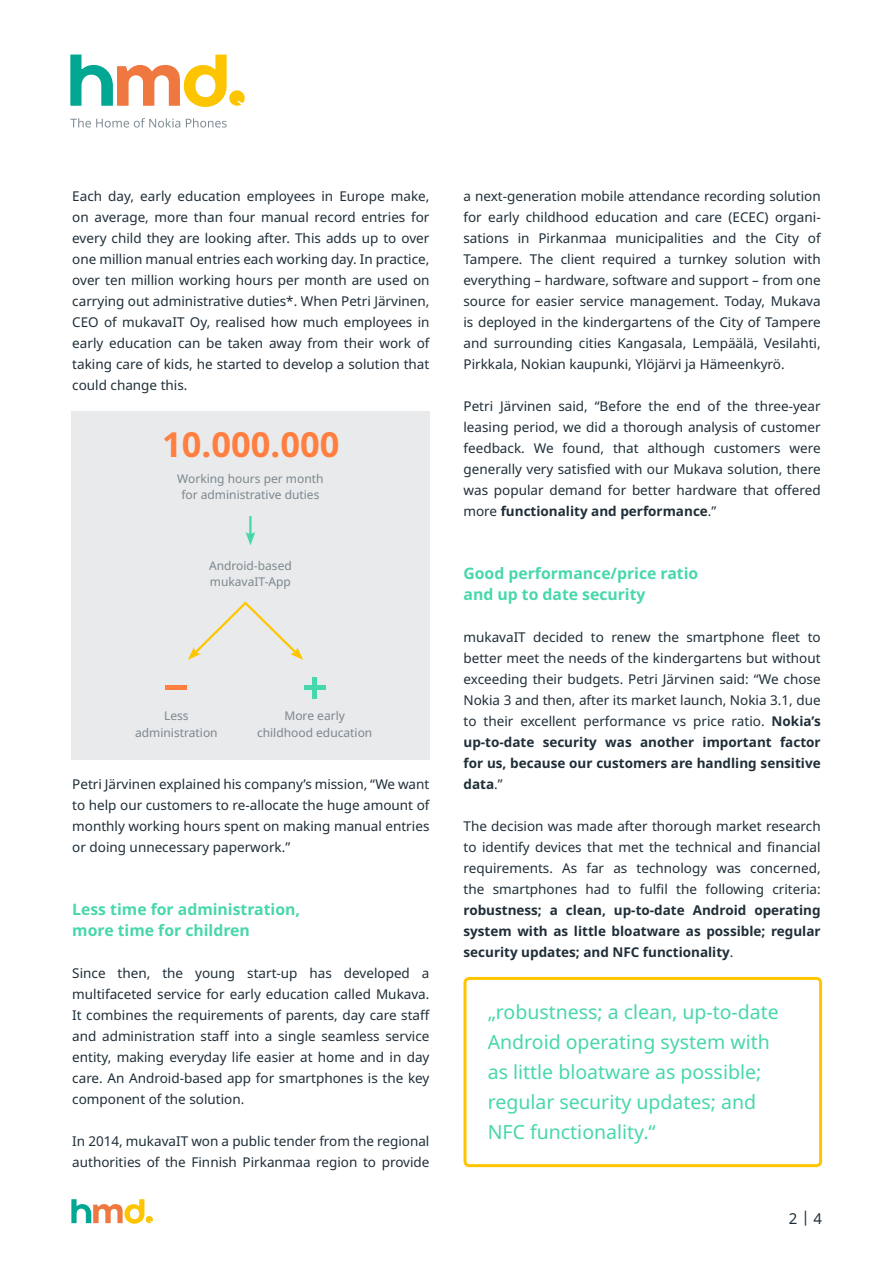
<style>
.page{position:relative;width:893px;height:1263px;background:#fff}
.page>*{position:absolute;margin:0;border:0;box-sizing:border-box;transform-origin:0 0}
.t1{font:700 34.5px "Noto Sans";color:#ff7f41}
.t2{font:19.5px/30px "Noto Sans";color:#47d7ac}
.t3{font:700 15.75px/21px "Noto Sans";color:#47d7ac}
.t4{font:15px "Noto Sans";color:#1f2e38}
.t5{font:13.5px/21px "Noto Sans";color:#1f2e38;text-align:justify}
.t6{font:700 13.5px/21px "Noto Sans";color:#1f2e38;text-align:justify}
.t7{font:12px/16.5px "Noto Sans";color:#7c878e;text-align:center}
.s1{font-weight:700}
.s2{font-weight:400}
</style>
<div class="page">
<svg style="left:71px;top:1199px;width:82px;height:25px"></svg>
<svg style="left:70px;top:55px;width:175px;height:52px"></svg>
<svg style="left:70px;top:118px;width:110px;height:10px"></svg>
<svg style="left:186px;top:118px;width:41px;height:10px"></svg>
<div style="left:463px;top:977px;width:359px;height:190px;border:3px solid #ffc600;border-radius:4px"></div>
<div style="left:71px;top:411px;width:358px;height:348px;background:#e8eaeb"></div>
<div style="left:166px;top:685px;width:21px;height:5px;background:#ff7f41"></div>
<div style="left:304px;top:685px;width:21px;height:5px;background:#47d7ac"></div>
<div style="left:312px;top:677px;width:5px;height:21px;background:#47d7ac"></div>
<hr style="left:249px;top:516px;width:3px;height:20px;background:#47d7ac">
<svg style="left:246px;top:532px;width:9px;height:13px"></svg>
<svg style="left:188px;top:601px;width:115px;height:59px"></svg>
<p class="t5" style="left:72px;top:186px;width:359px">Each day, early education employees in Europe make, on average, more than four manual record entries for every child they are looking after. This adds up to over one million manual entries each working day. In practice, over ten million working hours per month are used on carrying out administrative duties*. When Petri Järvinen, CEO of mukavaIT Oy, realised how much employees in early education can be taken away from their work of taking care of kids, he started to develop a solution that could change this.</p>
<h1 class="t1" style="left:162px;top:420px;width:179px">10.000.000</h1>
<p class="t7" style="left:177px;top:470px;width:148px">Working hours per month for administrative duties</p>
<p class="t7" style="left:209px;top:557px;width:84px;text-align:left">Android-based mukavaIT-App</p>
<p class="t7" style="left:135px;top:708px;width:84px">Less administration</p>
<p class="t7" style="left:257px;top:708px;width:117px">More early childhood education</p>
<p class="t5" style="left:72px;top:774px;width:359px">Petri Järvinen explained his company’s mission, “We want to help our customers to re-allocate the huge amount of monthly working hours spent on making manual entries or doing unnecessary paperwork.”</p>
<p class="t3" style="left:72px;top:899px;width:229px">Less time for administration, more time for children</p>
<p class="t5" style="left:72px;top:963px;width:359px">Since then, the young start-up has developed a multifaceted service for early education called Mukava.<br>It combines the requirements of parents, day care staff and administration staff into a single seamless service entity, making everyday life easier at home and in day care. An Android-based app for smartphones is the key component of the solution.</p>
<p class="t5" style="left:72px;top:1131px;width:359px">In 2014, mukavaIT won a public tender from the regional authorities of the Finnish Pirkanmaa region to provide</p>
<p class="t5" style="left:463px;top:186px;width:359px">a next-generation mobile attendance recording solution for early childhood education and care (ECEC) organi&shy;sations in Pirkanmaa municipalities and the City of Tampere. The client required a turnkey solution with everything – hardware, software and support – from one source for easier service management. Today, Mukava is deployed in the kindergartens of the City of Tampere and surrounding cities Kangasala, Lempäälä, Vesilahti, Pirkkala, Nokian kaupunki, Ylöjärvi ja Hämeenkyrö.</p>
<p class="t5" style="left:463px;top:396px;width:359px">Petri Järvinen said, “Before the end of the three-year leasing period, we did a thorough analysis of customer feedback. We found, that although customers were generally very satisfied with our Mukava solution, there was popular demand for better hardware that offered more <span class="s1">functionality and performance</span>.”</p>
<p class="t3" style="left:463px;top:563px;width:236px">Good performance/price ratio and up to date security</p>
<p class="t5" style="left:463px;top:627px;width:359px">mukavaIT decided to renew the smartphone fleet to better meet the needs of the kindergartens but without exceeding their budgets. Petri Järvinen said: “We chose Nokia 3 and then, after its market launch, Nokia 3.1, due to their excellent performance vs price ratio. <span class="s1">Nokia’s up-to-date security was another important factor for us, because our customers are handling sensitive data</span>.”</p>
<p class="t5" style="left:463px;top:816px;width:359px">The decision was made after thorough market research to identify devices that met the technical and financial requirements. As far as technology was concerned, the smartphones had to fulfil the following criteria:</p>
<p class="t6" style="left:463px;top:900px;width:359px">robustness; a clean, up-to-date Android operating system with as little bloatware as possible; regular security updates; and NFC functionality<span class="s2">.</span></p>
<h2 class="t2" style="left:488px;top:998px;width:293px">„robustness; a clean, up-to-date<br>Android operating system with as little bloatware as possible; regular security updates; and<br>NFC functionality.“</h2>
<p class="t4" style="left:789px;top:1208px;width:35px">2 | 4</p>
</div>
